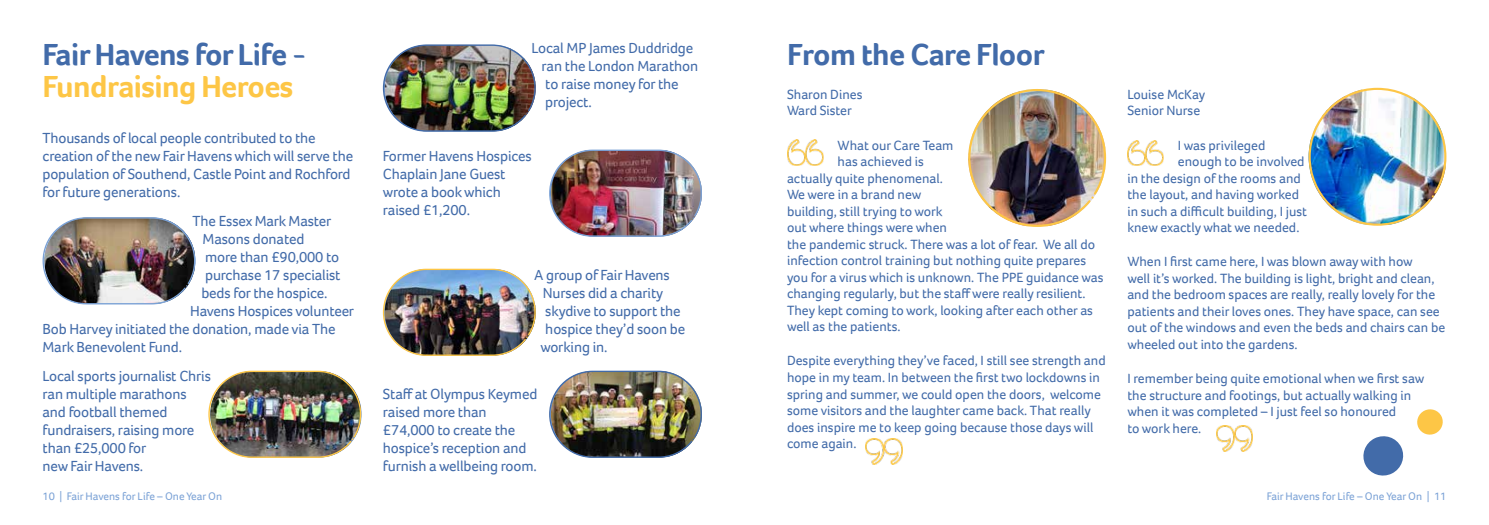
<style>
.page{position:relative;width:1489px;height:525px;background:#fff}
.page>*{position:absolute;margin:0;border:0;box-sizing:border-box;transform-origin:0 0}
.t1{font:700 31.25px "Foco";letter-spacing:-.02em;color:#426ba9}
.t2{font:700 31.25px "Foco";letter-spacing:-.02em;color:#fdc646}
.t3{font:15px/18px "Foco";letter-spacing:-.01em;color:#426ba9}
.t4{font:13.75px/16.5px "Foco";color:#426ba9}
.t5{font:11.25px "Foco";color:#7ba2d6}
</style>
<div class="page">
<img style="left:43px;top:217px;width:152px;height:87px">
<img style="left:208px;top:370px;width:153px;height:87px">
<img style="left:383px;top:44px;width:152px;height:88px">
<img style="left:549px;top:149px;width:153px;height:88px">
<img style="left:383px;top:268px;width:152px;height:87px">
<img style="left:549px;top:370px;width:153px;height:87px">
<img style="left:968px;top:89px;width:138px;height:138px">
<img style="left:1308px;top:88px;width:138px;height:137px">
<img style="left:787px;top:140px;width:36px;height:25px">
<img style="left:1216px;top:425px;width:36px;height:26px">
<img style="left:1127px;top:140px;width:36px;height:26px">
<img style="left:865px;top:438px;width:37px;height:26px">
<svg style="left:1363px;top:436px;width:41px;height:40px"></svg>
<svg style="left:1417px;top:409px;width:26px;height:26px"></svg>
<h1 class="t1" style="left:43px;top:33px;width:265px">Fair Havens for Life -</h1>
<h1 class="t2" style="left:43px;top:66px;width:252px">Fundraising Heroes</h1>
<p class="t3" style="left:43px;top:129px;width:312px">Thousands of local people contributed to the creation of the new Fair Havens which will serve the population of Southend, Castle Point and Rochford for future generations.</p>
<p class="t3" style="left:193px;top:212px;width:140px">The Essex Mark Master</p>
<p class="t3" style="left:203px;top:230px;width:103px">Masons donated</p>
<p class="t3" style="left:205px;top:248px;width:135px">more than £90,000 to</p>
<p class="t3" style="left:205px;top:266px;width:137px">purchase 17 specialist</p>
<p class="t3" style="left:201px;top:284px;width:128px">beds for the hospice.</p>
<p class="t3" style="left:190px;top:302px;width:165px">Havens Hospices volunteer</p>
<p class="t3" style="left:43px;top:320px;width:294px">Bob Harvey initiated the donation, made via The</p>
<p class="t3" style="left:43px;top:338px;width:141px">Mark Benevolent Fund.</p>
<p class="t3" style="left:43px;top:366px;width:170px">Local sports journalist Chris ran multiple marathons and football themed fundraisers, raising more than £25,000 for<br>new Fair Havens.</p>
<p class="t3" style="left:541px;top:39px;width:158px;text-indent:-10px">Local MP James Duddridge ran the London Marathon to raise money for the project.</p>
<p class="t3" style="left:383px;top:147px;width:150px">Former Havens Hospices<br>Chaplain Jane Guest wrote a book which raised £1,200.</p>
<p class="t3" style="left:534px;top:266px;width:137px">A group of Fair Havens</p>
<p class="t3" style="left:543px;top:284px;width:122px">Nurses did a charity</p>
<p class="t3" style="left:545px;top:302px;width:137px">skydive to support the</p>
<p class="t3" style="left:545px;top:320px;width:141px">hospice they’d soon be</p>
<p class="t3" style="left:540px;top:338px;width:69px">working in.</p>
<p class="t3" style="left:383px;top:384px;width:156px">Staff at Olympus Keymed raised more than £74,000 to create the hospice’s reception and furnish a wellbeing room.</p>
<h1 class="t1" style="left:787px;top:33px;width:259px">From the Care Floor</h1>
<p class="t4" style="left:787px;top:86px;width:77px">Sharon Dines<br>Ward Sister</p>
<p class="t4" style="left:837px;top:136px;width:117px">What our Care Team</p>
<p class="t4" style="left:837px;top:153px;width:88px">has achieved is</p>
<p class="t4" style="left:787px;top:169px;width:157px">actually quite phenomenal.</p>
<p class="t4" style="left:787px;top:186px;width:136px">We were in a brand new</p>
<p class="t4" style="left:787px;top:202px;width:157px">building, still trying to work</p>
<p class="t4" style="left:787px;top:219px;width:161px">out where things were when</p>
<p class="t4" style="left:787px;top:235px;width:309px">the pandemic struck. There was a lot of fear. We all do</p>
<p class="t4" style="left:787px;top:252px;width:301px">infection control training but nothing quite prepares</p>
<p class="t4" style="left:787px;top:268px;width:318px">you for a virus which is unknown. The PPE guidance was</p>
<p class="t4" style="left:787px;top:285px;width:300px">changing regularly, but the staff were really resilient.</p>
<p class="t4" style="left:787px;top:301px;width:307px">They kept coming to work, looking after each other as</p>
<p class="t4" style="left:787px;top:318px;width:115px">well as the patients.</p>
<p class="t4" style="left:787px;top:352px;width:320px">Despite everything they’ve faced, I still see strength and hope in my team. In between the first two lockdowns in spring and summer, we could open the doors, welcome some visitors and the laughter came back. That really does inspire me to keep going because those days will come again.</p>
<p class="t4" style="left:1127px;top:86px;width:79px">Louise McKay<br>Senior Nurse</p>
<p class="t4" style="left:1177px;top:136px;width:89px">I was privileged</p>
<p class="t4" style="left:1177px;top:153px;width:128px">enough to be involved</p>
<p class="t4" style="left:1127px;top:169px;width:175px">in the design of the rooms and</p>
<p class="t4" style="left:1127px;top:186px;width:173px">the layout, and having worked</p>
<p class="t4" style="left:1127px;top:202px;width:181px">in such a difficult building, I just</p>
<p class="t4" style="left:1127px;top:219px;width:173px">knew exactly what we needed.</p>
<p class="t4" style="left:1127px;top:253px;width:319px">When I first came here, I was blown away with how<br>well it’s worked. The building is light, bright and clean, and the bedroom spaces are really, really lovely for the patients and their loves ones. They have space, can see out of the windows and even the beds and chairs can be wheeled out into the gardens.</p>
<p class="t4" style="left:1127px;top:370px;width:298px">I remember being quite emotional when we first saw the structure and footings, but actually walking in when it was completed – I just feel so honoured<br>to work here.</p>
<p class="t5" style="left:43px;top:488px;width:181px">10 | Fair Havens for Life – One Year On</p>
<p class="t5" style="left:1266px;top:488px;width:181px">Fair Havens for Life – One Year On | 11</p>
</div>
